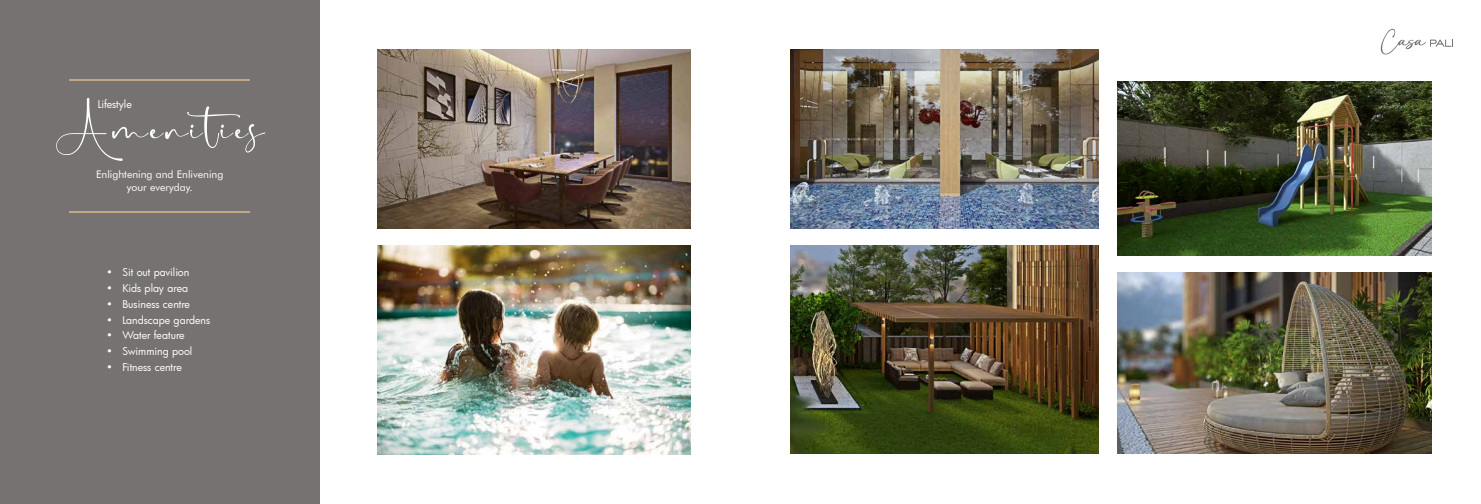
<style>
.page{position:relative;width:1481px;height:504px;background:#fff}
.page>*{position:absolute;margin:0;border:0;box-sizing:border-box;transform-origin:0 0}
.t1{font:52.5px "Billie Sight Personal Use";letter-spacing:.05em;color:#fff}
.t2{font:10.5px "Futura";color:#fff}
.t3{font:10.5px/12.6px "Futura BT";color:#fff;text-align:center}
</style>
<div class="page">
<div style="left:0;top:0;width:319px;height:504px;background:#767271"></div>
<img style="left:377px;top:50px;width:314px;height:178px">
<img style="left:377px;top:245px;width:314px;height:209px">
<img style="left:1118px;top:81px;width:313px;height:174px">
<img style="left:790px;top:50px;width:309px;height:178px">
<img style="left:790px;top:245px;width:309px;height:209px">
<img style="left:1118px;top:273px;width:313px;height:181px">
<svg style="left:1380px;top:29px;width:73px;height:25px"></svg>
<hr style="left:69px;top:79px;width:181px;height:2px;background:#c0aa85">
<hr style="left:69px;top:212px;width:181px;height:1px;background:#c0aa85">
<h1 class="t1" style="left:55px;top:112px;width:210px">Amenities</h1>
<p class="t3" style="left:96px;top:168px;width:129px">Enlightening and Enlivening your everyday.</p>
<p class="t2" style="left:98px;top:97px;width:36px">Lifestyle</p>
<p class="t2" style="left:107px;top:265px;width:84px">• Sit out pavilion</p>
<p class="t2" style="left:107px;top:281px;width:83px">• Kids play area</p>
<p class="t2" style="left:107px;top:297px;width:85px">• Business centre</p>
<p class="t2" style="left:107px;top:313px;width:105px">• Landscape gardens</p>
<p class="t2" style="left:107px;top:328px;width:80px">• Water feature</p>
<p class="t2" style="left:107px;top:344px;width:87px">• Swimming pool</p>
<p class="t2" style="left:107px;top:360px;width:77px">• Fitness centre</p>
</div>
